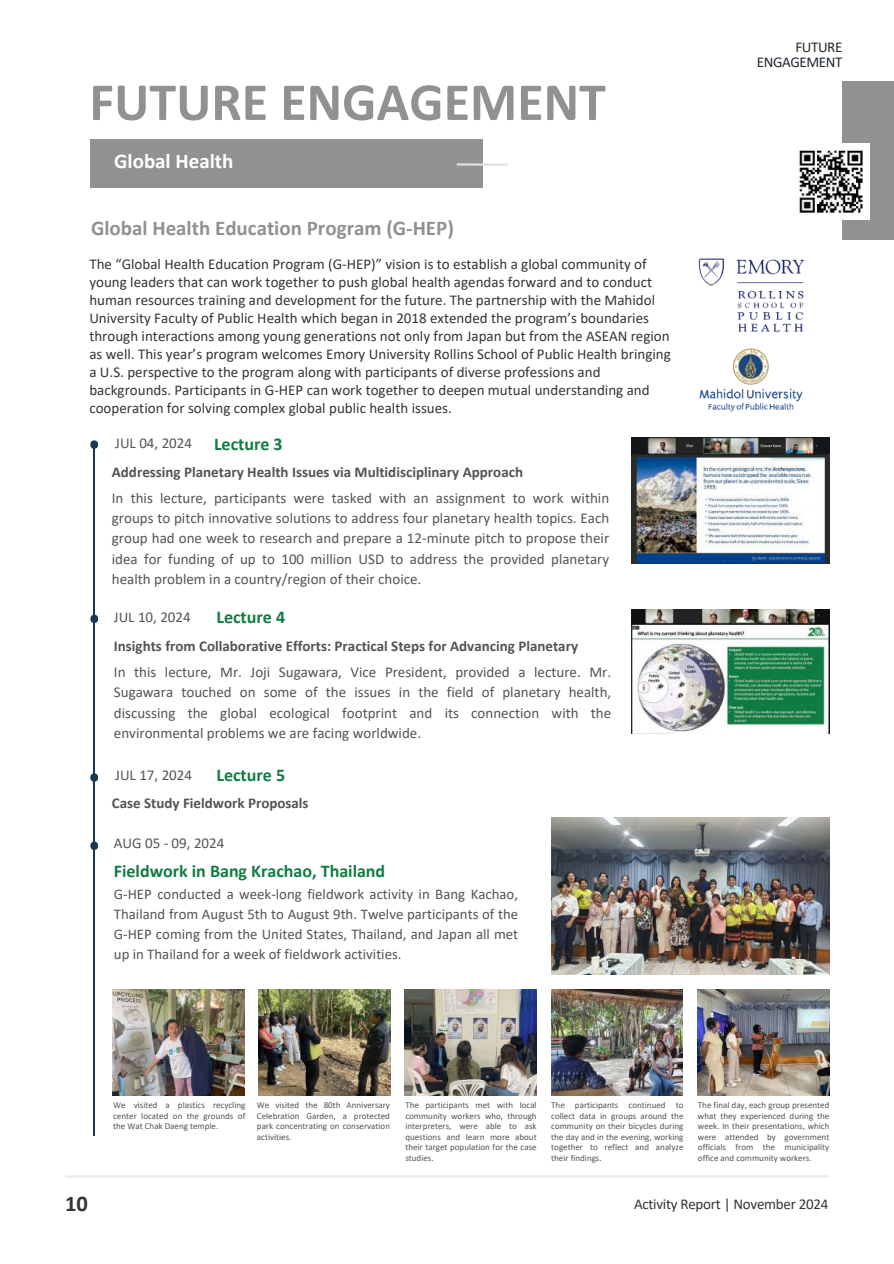
<style>
.page{position:relative;width:894px;height:1264px;background:#fff}
.page>*{position:absolute;margin:0;border:0;box-sizing:border-box;transform-origin:0 0}
.t1{font:700 54px "Calibri";color:#919191}
.t2{font:700 22.5px "Calibri";color:#343534}
.t3{font:700 21px "Calibri";color:#919191}
.t4{font:700 21px "Calibri";color:#fff}
.t5{font:700 18px "Calibri";color:#107d43}
.t6{font:15px/18px "Calibri";color:#343534}
.t7{font:15px/20.2px "Calibri";color:#545454;text-align:justify}
.t8{font:700 15px/28.5px "Calibri";color:#545454}
.t9{font:15px/15.8px "Calibri";letter-spacing:-.025em;color:#222831;text-align:right}
.t10{font:14.85px/20px "Calibri";color:#545454;text-align:justify}
.t11{font:9px/10.5px "Calibri";color:#545454;text-align:justify}
.s1{font-weight:400}
.s2{font-size:18px;color:#107d43}
</style>
<div class="page">
<div style="left:842px;top:81px;width:51px;height:158px;background:#919191"></div>
<hr style="left:65px;top:1175px;width:763px;height:2px;background:#e9e9e9">
<img style="left:699px;top:348px;width:104px;height:64px">
<img style="left:698px;top:258px;width:106px;height:74px">
<img style="left:631px;top:437px;width:198px;height:126px">
<img style="left:631px;top:609px;width:198px;height:124px">
<svg style="left:90px;top:440px;width:8px;height:9px"></svg>
<hr style="left:93px;top:444px;width:2px;height:692px;background:#163853">
<svg style="left:90px;top:614px;width:8px;height:9px"></svg>
<svg style="left:90px;top:773px;width:8px;height:8px"></svg>
<svg style="left:90px;top:841px;width:8px;height:9px"></svg>
<img style="left:551px;top:817px;width:278px;height:157px">
<img style="left:258px;top:989px;width:132px;height:106px">
<img style="left:551px;top:989px;width:131px;height:106px">
<img style="left:112px;top:989px;width:132px;height:106px">
<img style="left:405px;top:989px;width:131px;height:106px">
<img style="left:697px;top:989px;width:132px;height:106px">
<div style="left:90px;top:139px;width:393px;height:49px;background:#919191"></div>
<hr style="left:456px;top:163px;width:52px;height:3px;background:#e0e0e0">
<img style="left:798px;top:143px;width:70px;height:77px">
<h1 class="t1" style="left:89px;top:79px;width:518px">FUTURE ENGAGEMENT</h1>
<h3 class="t4" style="left:114px;top:152px;width:121px">Global Health</h3>
<h3 class="t3" style="left:91px;top:219px;width:364px">Global Health Education Program (G-HEP)</h3>
<p class="t6" style="left:89px;top:256px;width:582px">The “Global Health Education Program (G-HEP)” vision is to establish a global community of young leaders that can work together to push global health agendas forward and to conduct human resources training and development for the future. The partnership with the Mahidol University Faculty of Public Health which began in 2018 extended the program’s boundaries through interactions among young generations not only from Japan but from the ASEAN region as well. This year’s program welcomes Emory University Rollins School of Public Health bringing a U.S. perspective to the program along with participants of diverse professions and backgrounds. Participants in G-HEP can work together to deepen mutual understanding and cooperation for solving complex global public health issues.</p>
<p class="t8" style="left:112px;top:430px;width:412px"><span class="s1">JUL 04, 2024</span> <span class="s2">Lecture 3<br></span>Addressing Planetary Health Issues via Multidisciplinary Approach</p>
<p class="t7" style="left:112px;top:489px;width:498px">In this lecture, participants were tasked with an assignment to work within groups to pitch innovative solutions to address four planetary health topics. Each group had one week to research and prepare a 12-minute pitch to propose their idea for funding of up to 100 million USD to address the provided planetary health problem in a country/region of their choice.</p>
<p class="t7" style="left:114px;top:608px;width:78px">JUL 10, 2024</p>
<p class="t8" style="left:114px;top:633px;width:465px">Insights from Collaborative Efforts: Practical Steps for Advancing Planetary</p>
<p class="t7" style="left:114px;top:663px;width:498px">In this lecture, Mr. Joji Sugawara, Vice President, provided a lecture. Mr.<br>Sugawara touched on some of the issues in the field of planetary health, discussing the global ecological footprint and its connection with the environmental problems we are facing worldwide.</p>
<p class="t7" style="left:115px;top:766px;width:78px">JUL 17, 2024</p>
<p class="t8" style="left:112px;top:790px;width:198px">Case Study Fieldwork Proposals</p>
<p class="t7" style="left:114px;top:834px;width:112px">AUG 05 - 09, 2024</p>
<p class="t5" style="left:114px;top:863px;width:273px">Fieldwork in Bang Krachao, Thailand</p>
<p class="t10" style="left:114px;top:885px;width:405px">G-HEP conducted a week-long fieldwork activity in Bang Kachao, Thailand from August 5th to August 9th. Twelve participants of the G-HEP coming from the United States, Thailand, and Japan all met up in Thailand for a week of fieldwork activities.</p>
<p class="t5" style="left:216px;top:610px;width:70px">Lecture 4</p>
<p class="t5" style="left:216px;top:767px;width:70px">Lecture 5</p>
<p class="t9" style="left:756px;top:40px;width:87px">FUTURE<br>ENGAGEMENT</p>
<h2 class="t2" style="left:65px;top:1194px;width:24px">10</h2>
<p class="t11" style="left:113px;top:1100px;width:134px">We visited a plastics recycling center located on the grounds of the Wat Chak Daeng temple.</p>
<p class="t11" style="left:405px;top:1100px;width:133px">The participants met with local community workers who, through interpreters, were able to ask questions and learn more about their target population for the case studies.</p>
<p class="t11" style="left:697px;top:1100px;width:133px">The final day, each group presented what they experienced during the week. In their presentations, which were attended by government officials from the municipality office and community workers.</p>
<p class="t11" style="left:257px;top:1100px;width:135px">We visited the 80th Anniversary Celebration Garden, a protected park concentrating on conservation activities.</p>
<p class="t11" style="left:551px;top:1100px;width:134px">The participants continued to collect data in groups around the community on their bicycles during the day and in the evening, working together to reflect and analyze their findings.</p>
<p class="t6" style="left:633px;top:1196px;width:196px">Activity Report | November 2024</p>
</div>
